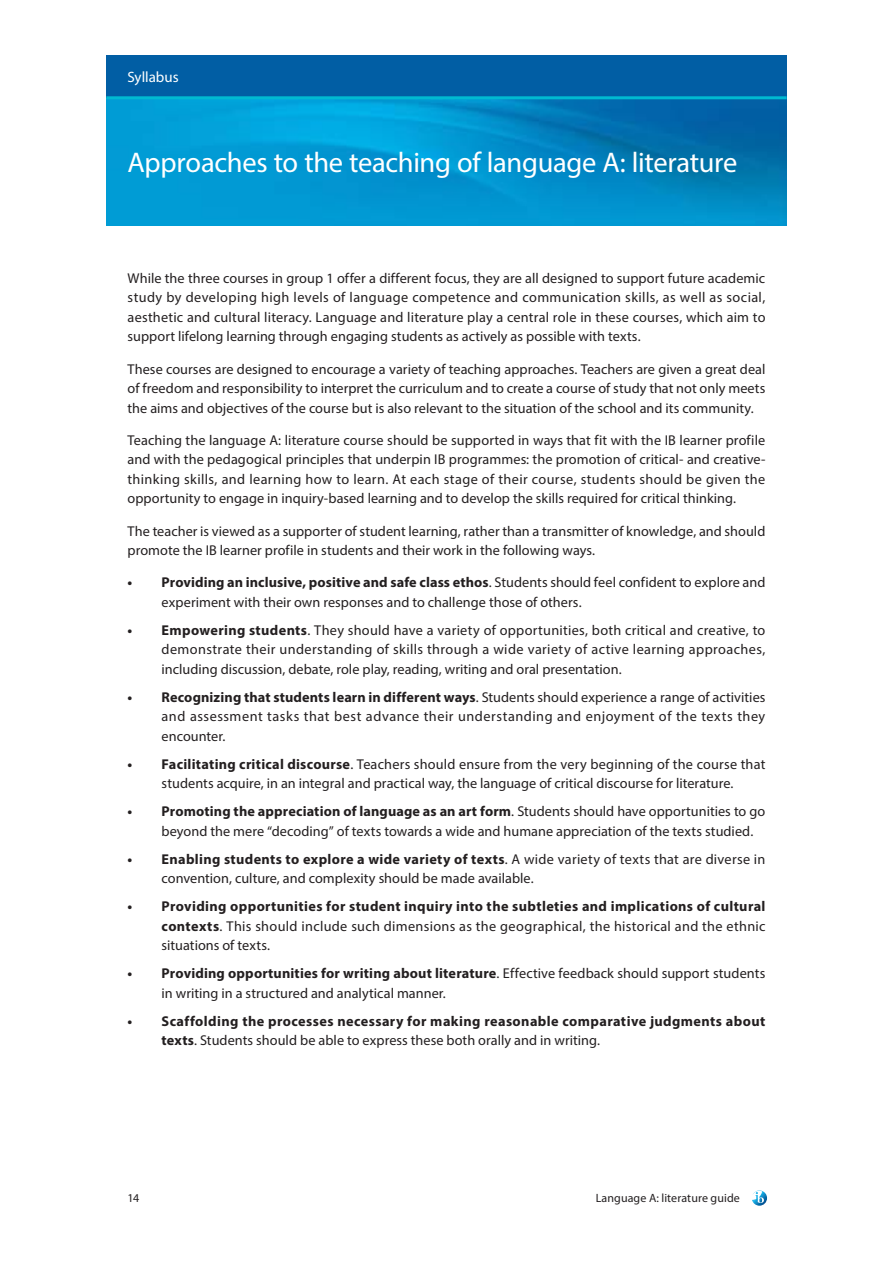
<style>
.page{position:relative;width:893px;height:1263px;background:#fff}
.page>*{position:absolute;margin:0;border:0;box-sizing:border-box;transform-origin:0 0}
.t1{font:28.5px "Myriad Pro";letter-spacing:-.01em;color:#fff}
.t2{font:15px "Myriad Pro";color:#fff}
.t3{font:14.25px/19.5px "Myriad Pro";letter-spacing:.005em;color:#231f20;text-align:justify}
.t4{font:700 14.25px/19.5px "Myriad Pro";letter-spacing:.03em;color:#231f20}
.t5{font:12px "Myriad Pro";letter-spacing:.005em;color:#231f20}
.s1{font-weight:700}
.s2{font-weight:400}
</style>
<div class="page">
<svg style="left:752px;top:1190px;width:15px;height:16px"></svg>
<img style="left:106px;top:99px;width:681px;height:126px">
<div style="left:106px;top:55px;width:681px;height:43px;background:#015ea4"></div>
<hr style="left:106px;top:96px;width:681px;height:3px;background:#00bad1">
<p class="t2" style="left:128px;top:67px;width:53px">Syllabus</p>
<h1 class="t1" style="left:128px;top:145px;width:611px">Approaches to the teaching of language A: literature</h1>
<p class="t3" style="left:128px;top:268px;width:639px">While the three courses in group 1 offer a different focus, they are all designed to support future academic study by developing high levels of language competence and communication skills, as well as social, aesthetic and cultural literacy. Language and literature play a central role in these courses, which aim to support lifelong learning through engaging students as actively as possible with texts.</p>
<p class="t3" style="left:128px;top:359px;width:639px">These courses are designed to encourage a variety of teaching approaches. Teachers are given a great deal of freedom and responsibility to interpret the curriculum and to create a course of study that not only meets the aims and objectives of the course but is also relevant to the situation of the school and its community.</p>
<p class="t3" style="left:128px;top:430px;width:639px">Teaching the language A: literature course should be supported in ways that fit with the IB learner profile and with the pedagogical principles that underpin IB programmes: the promotion of critical- and creative&shy;thinking skills, and learning how to learn. At each stage of their course, students should be given the opportunity to engage in inquiry-based learning and to develop the skills required for critical thinking.</p>
<p class="t3" style="left:128px;top:521px;width:639px">The teacher is viewed as a supporter of student learning, rather than a transmitter of knowledge, and should promote the IB learner profile in students and their work in the following ways.</p>
<p class="t3" style="left:162px;top:573px;width:605px;text-indent:-34px"><span class="s1">• Providing an inclusive, positive and safe class ethos</span>. Students should feel confident to explore and experiment with their own responses and to challenge those of others.</p>
<p class="t3" style="left:162px;top:620px;width:605px;text-indent:-34px"><span class="s1">• Empowering students</span>. They should have a variety of opportunities, both critical and creative, to demonstrate their understanding of skills through a wide variety of active learning approaches, including discussion, debate, role play, reading, writing and oral presentation.</p>
<p class="t3" style="left:162px;top:687px;width:605px;text-indent:-34px"><span class="s1">• Recognizing that students learn in different ways</span>. Students should experience a range of activities and assessment tasks that best advance their understanding and enjoyment of the texts they encounter.</p>
<p class="t3" style="left:128px;top:754px;width:639px;text-align:center"><span class="s1">• Facilitating critical discourse</span>. Teachers should ensure from the very beginning of the course that students acquire, in an integral and practical way, the language of critical discourse for literature.</p>
<p class="t3" style="left:162px;top:802px;width:605px;text-indent:-34px"><span class="s1">• Promoting the appreciation of language as an art form</span>. Students should have opportunities to go beyond the mere “decoding” of texts towards a wide and humane appreciation of the texts studied.</p>
<p class="t3" style="left:162px;top:849px;width:605px;text-indent:-34px"><span class="s1">• Enabling students to explore a wide variety of texts</span>. A wide variety of texts that are diverse in convention, culture, and complexity should be made available.</p>
<p class="t3" style="left:162px;top:897px;width:605px;text-indent:-34px"><span class="s1">• Providing opportunities for student inquiry into the subtleties and implications of cultural contexts</span>. This should include such dimensions as the geographical, the historical and the ethnic situations of texts.</p>
<p class="t3" style="left:162px;top:964px;width:605px;text-indent:-34px"><span class="s1">• Providing opportunities for writing about literature</span>. Effective feedback should support students in writing in a structured and analytical manner.</p>
<p class="t4" style="left:162px;top:1011px;width:605px;text-indent:-34px">• Scaffolding the processes necessary for making reasonable comparative judgments about texts<span class="s2">. Students should be able to express these both orally and in writing.</span></p>
<p class="t5" style="left:128px;top:1190px;width:13px">14</p>
<p class="t5" style="left:596px;top:1190px;width:146px">Language A: literature guide</p>
</div>
